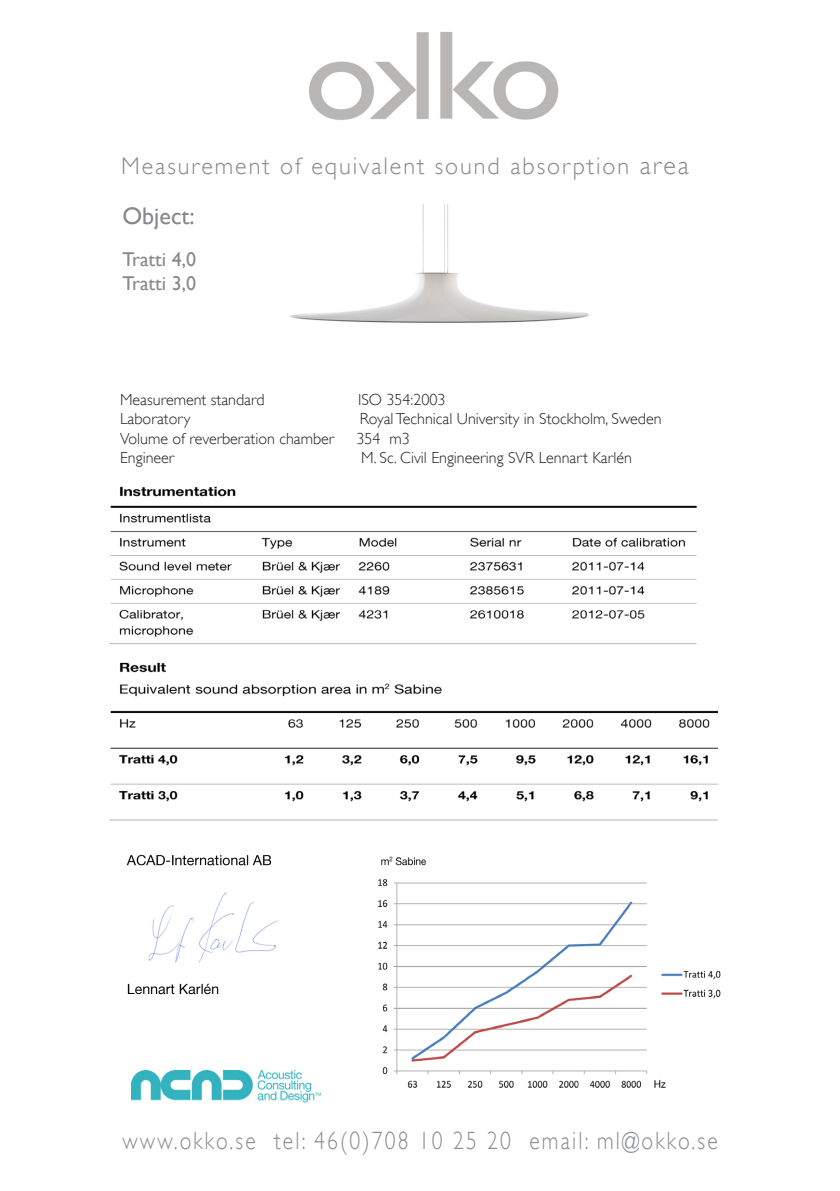
<style>
.page{position:relative;width:840px;height:1191px;background:#fff}
.page>*{position:absolute;margin:0;border:0;box-sizing:border-box;transform-origin:0 0}
.t1{font:300 25px "Gill Sans";letter-spacing:.1em;color:#8a8c8f;scale:.87 1}
.t2{font:300 24px "Gill Sans";letter-spacing:.08em;color:#86888b}
.t3{font:24px "Gill Sans";color:#86888b}
.t4{font:20px "Gill Sans";color:#87898c}
.t5{font:300 16px "Gill Sans";color:#231f20}
.s1{font-size:26px}
</style>
<div class="page">
<img style="left:309px;top:32px;width:250px;height:88px">
<img style="left:290px;top:204px;width:300px;height:119px">
<img style="left:378px;top:856px;width:343px;height:232px">
<img style="left:109px;top:486px;width:607px;height:335px">
<img style="left:126px;top:854px;width:152px;height:141px">
<img style="left:131px;top:1070px;width:191px;height:33px">
<p class="t2" style="left:121px;top:152px;width:569px">Measurement of equivalent sound absorption <span class="s1">area</span></p>
<p class="t3" style="left:122px;top:202px;width:74px">Object:</p>
<p class="t4" style="left:122px;top:247px;width:75px">Tratti 4,0</p>
<p class="t4" style="left:122px;top:271px;width:75px">Tratti 3,0</p>
<p class="t5" style="left:120px;top:391px;width:146px">Measurement standard</p>
<p class="t5" style="left:358px;top:391px;width:89px">ISO 354:2003</p>
<p class="t5" style="left:120px;top:410px;width:72px">Laboratory</p>
<p class="t5" style="left:359px;top:410px;width:303px">Royal Technical University in Stockholm, Sweden</p>
<p class="t5" style="left:120px;top:429px;width:215px">Volume of reverberation chamber</p>
<p class="t5" style="left:356px;top:429px;width:55px">354 m3</p>
<p class="t5" style="left:120px;top:448px;width:56px">Engineer</p>
<p class="t5" style="left:361px;top:448px;width:272px">M. Sc. Civil Engineering SVR Lennart Karlén</p>
<p class="t1" style="left:122px;top:1126px;width:685px">www.okko.se tel: 46(0)708 10 25 20 email: ml@okko.se</p>
</div>
